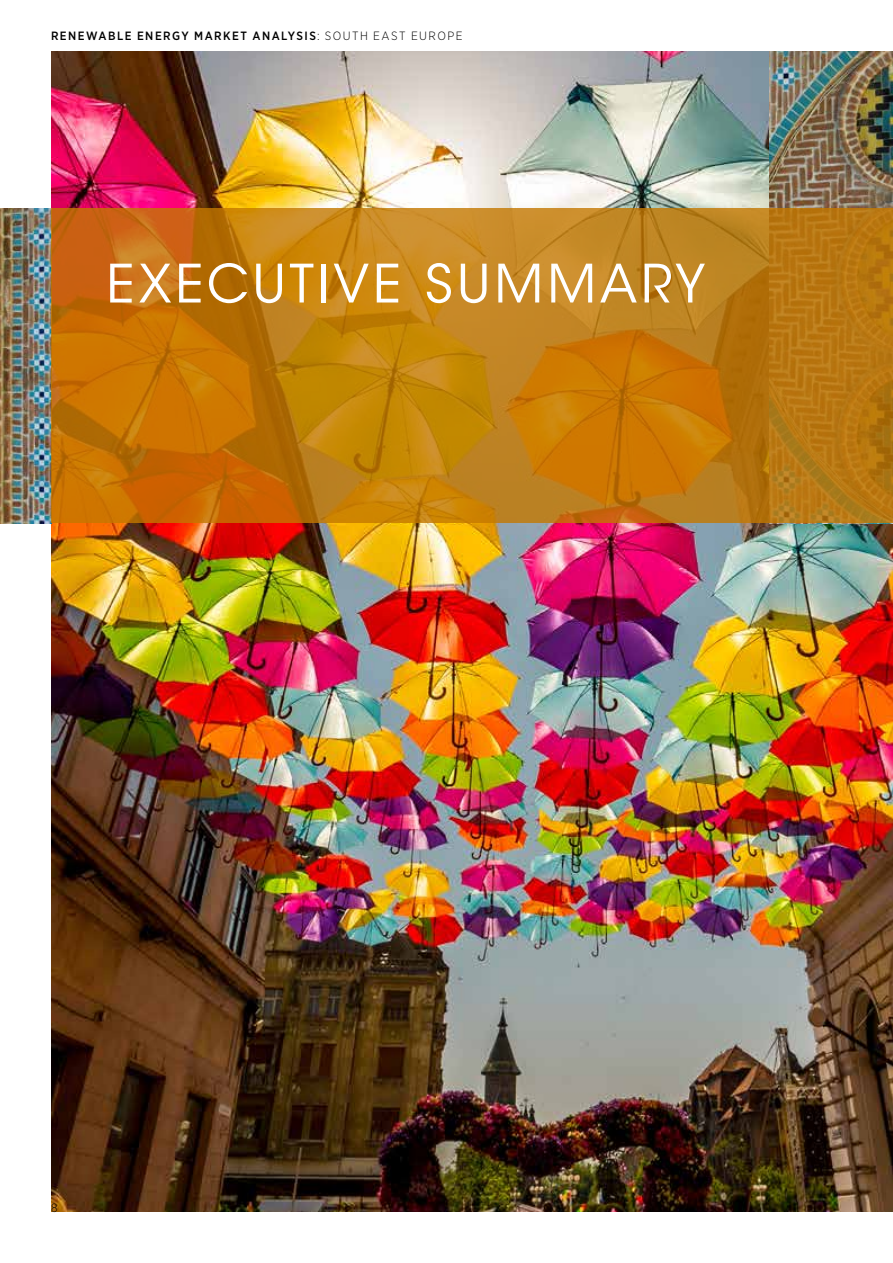
<style>
.page{position:relative;width:893px;height:1263px;background:#fff}
.page>*{position:absolute;margin:0;border:0;box-sizing:border-box;transform-origin:0 0}
.t1{font:52.5px "ITC Avant Garde Std";letter-spacing:.07em;color:#fff}
.t2{font:500 12px "Gotham Narrow";letter-spacing:.12em;color:#000}
.t3{font:300 12px "Gotham Narrow";color:#000}
.s1{font-weight:300}
</style>
<div class="page">
<img style="left:51px;top:51px;width:842px;height:1161px">
<img style="left:770px;top:51px;width:123px;height:157px">
<img style="left:0;top:208px;width:51px;height:315px">
<svg style="left:51px;top:208px;width:842px;height:315px;background:#c27a10"></svg>
<p class="t2" style="left:51px;top:29px;width:413px">RENEWABLE ENERGY MARKET ANALYSIS<span class="s1">: SOUTH EAST EUROPE</span></p>
<p class="t1" style="left:106px;top:252px;width:601px">EXECUTIVE SUMMARY</p>
<p class="t3" style="left:51px;top:1200px;width:8px">8</p>
</div>
